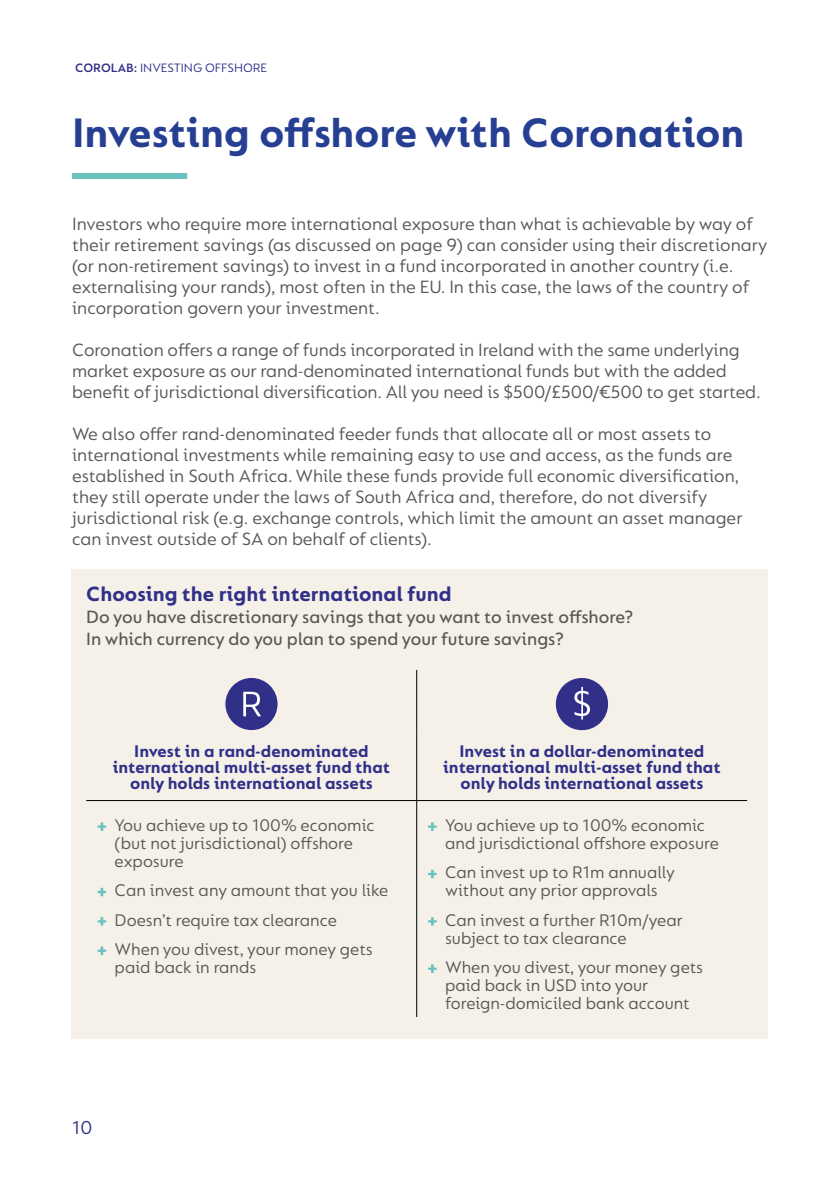
<style>
.page{position:relative;width:840px;height:1191px;background:#fff}
.page>*{position:absolute;margin:0;border:0;box-sizing:border-box;transform-origin:0 0}
.t1{font:700 44px "FS Lucas";color:#263f93}
.t2{font:700 22px "FS Lucas";color:#313089}
.t3{font:20px "FS Lucas";color:#313089}
.t4{font:19px/21px "FS Lucas";color:#575756}
.t5{font:500 19px/22px "FS Lucas";color:#575756}
.t6{font:18px/18px "FS Lucas";color:#575756}
.t7{font:700 18px/16px "FS Lucas";color:#313089;text-align:center}
.t8{font:13px "FS Lucas";color:#313089}
.s1{font-weight:600}
</style>
<div class="page">
<div style="left:72px;top:173px;width:115px;height:6px;background:#6ac2bf"></div>
<div style="left:72px;top:569px;width:695px;height:470px;background:#f5f1e9"></div>
<hr style="left:416px;top:670px;width:1px;height:66px;background:#000">
<hr style="left:416px;top:736px;width:1px;height:64px;background:#000">
<hr style="left:86px;top:800px;width:330px;height:1px;background:#000">
<hr style="left:416px;top:800px;width:330px;height:1px;background:#000">
<hr style="left:416px;top:801px;width:1px;height:216px;background:#000">
<svg style="left:225px;top:678px;width:52px;height:52px"></svg>
<svg style="left:555px;top:678px;width:53px;height:53px"></svg>
<svg style="left:98px;top:822px;width:8px;height:9px"></svg>
<svg style="left:98px;top:887px;width:8px;height:9px"></svg>
<svg style="left:98px;top:917px;width:8px;height:8px"></svg>
<svg style="left:98px;top:946px;width:8px;height:9px"></svg>
<svg style="left:428px;top:822px;width:8px;height:9px"></svg>
<svg style="left:428px;top:869px;width:8px;height:9px"></svg>
<svg style="left:428px;top:917px;width:8px;height:8px"></svg>
<svg style="left:428px;top:964px;width:8px;height:9px"></svg>
<p class="t8" style="left:75px;top:60px;width:193px"><span class="s1">COROLAB:</span> INVESTING OFFSHORE</p>
<h1 class="t1" style="left:72px;top:108px;width:673px">Investing offshore with Coronation</h1>
<p class="t4" style="left:72px;top:212px;width:696px">Investors who require more international exposure than what is achievable by way of their retirement savings (as discussed on page 9) can consider using their discretionary (or non-retirement savings) to invest in a fund incorporated in another country (i.e. externalising your rands), most often in the EU. In this case, the laws of the country of incorporation govern your investment.</p>
<p class="t4" style="left:72px;top:338px;width:690px">Coronation offers a range of funds incorporated in Ireland with the same underlying market exposure as our rand-denominated international funds but with the added benefit of jurisdictional diversification. All you need is $500/£500/€500 to get started.</p>
<p class="t4" style="left:72px;top:422px;width:671px">We also offer rand-denominated feeder funds that allocate all or most assets to international investments while remaining easy to use and access, as the funds are established in South Africa. While these funds provide full economic diversification, they still operate under the laws of South Africa and, therefore, do not diversify jurisdictional risk (e.g. exchange controls, which limit the amount an asset manager can invest outside of SA on behalf of clients).</p>
<p class="t2" style="left:86px;top:581px;width:367px">Choosing the right international fund</p>
<p class="t5" style="left:86px;top:605px;width:548px">Do you have discretionary savings that you want to invest offshore?<br>In which currency do you plan to spend your future savings?</p>
<p class="t7" style="left:113px;top:743px;width:279px">Invest in a rand-denominated international multi-asset fund that only holds international assets</p>
<p class="t7" style="left:443px;top:743px;width:279px">Invest in a dollar-denominated international multi-asset fund that only holds international assets</p>
<p class="t6" style="left:115px;top:815px;width:261px">You achieve up to 100% economic (but not jurisdictional) offshore exposure</p>
<p class="t6" style="left:115px;top:875px;width:275px;line-height:29.4px">Can invest any amount that you like<br>Doesn’t require tax clearance<br>When you divest, your money gets</p>
<p class="t6" style="left:115px;top:957px;width:143px">paid back in rands</p>
<p class="t6" style="left:445px;top:815px;width:275px">You achieve up to 100% economic and jurisdictional offshore exposure</p>
<p class="t6" style="left:445px;top:863px;width:231px">Can invest up to R1m annually without any prior approvals</p>
<p class="t6" style="left:445px;top:910px;width:239px">Can invest a further R10m/year subject to tax clearance</p>
<p class="t6" style="left:445px;top:957px;width:259px">When you divest, your money gets paid back in USD into your foreign-domiciled bank account</p>
<p class="t3" style="left:72px;top:1116px;width:22px">10</p>
</div>
